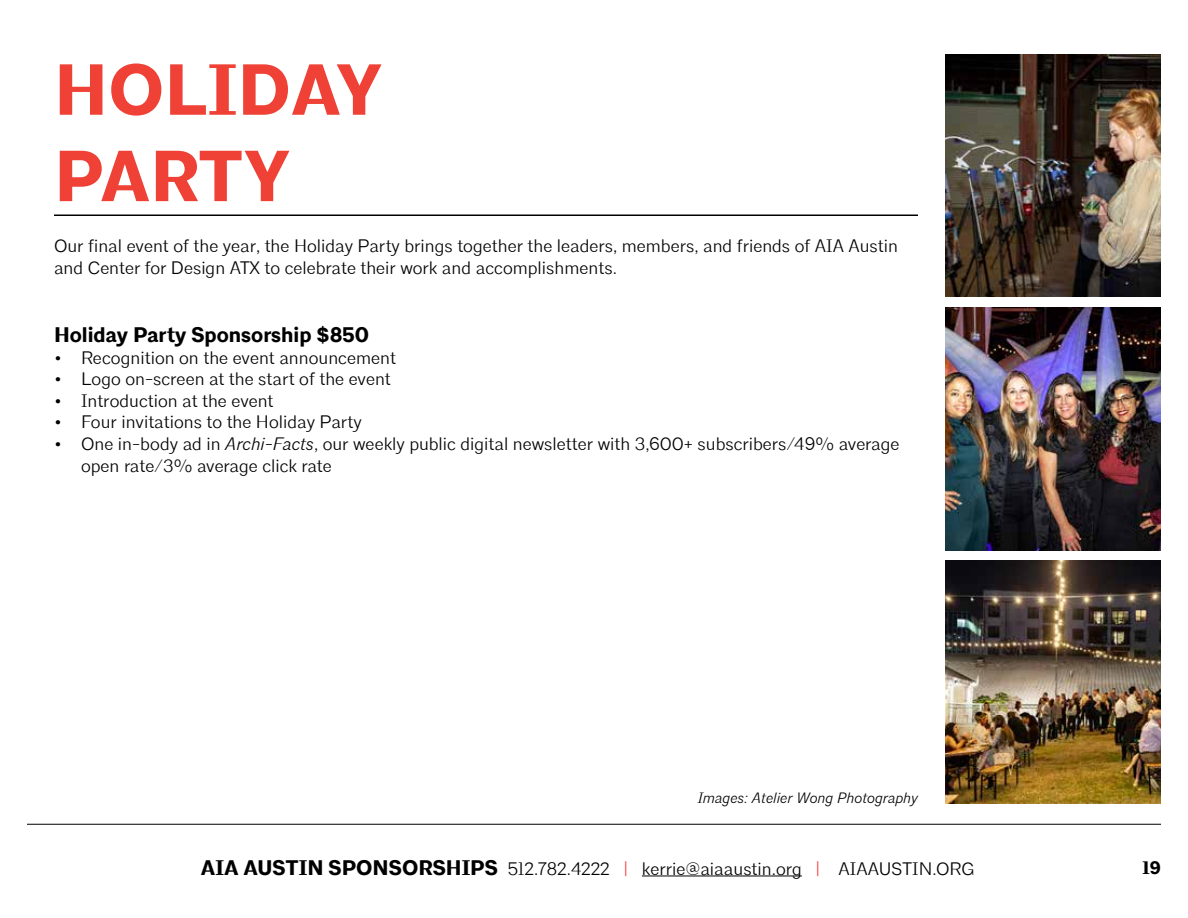
<style>
.page{position:relative;width:1188px;height:918px;background:#fff}
.page>*{position:absolute;margin:0;border:0;box-sizing:border-box;transform-origin:0 0}
.t1{font:700 72px/86.4px "Architype";color:#ef4135}
.t2{font:700 21px "Architype";color:#000}
.t3{font:300 18px/21.6px "Architype";color:#000}
.t4{font:700 18px "Architype";color:#000}
.t5{font:italic 300 15px "Architype";color:#000}
.s1{font-style:italic}
.s2{font-weight:700;font-size:21px}
.s3{color:#ef4135}
</style>
<div class="page">
<hr style="left:27px;top:824px;width:1134px;height:1px;background:#000">
<hr style="left:642px;top:876px;width:160px;height:1px;background:#000">
<hr style="left:54px;top:214px;width:864px;height:2px;background:#000">
<img style="left:945px;top:54px;width:216px;height:243px">
<img style="left:945px;top:307px;width:216px;height:243px">
<img style="left:945px;top:560px;width:216px;height:243px">
<h1 class="t1" style="left:54px;top:49px;width:330px">HOLIDAY<br>PARTY</h1>
<p class="t3" style="left:54px;top:235px;width:846px">Our final event of the year, the Holiday Party brings together the leaders, members, and friends of AIA Austin and Center for Design ATX to celebrate their work and accomplishments.</p>
<p class="t2" style="left:54px;top:322px;width:317px">Holiday Party Sponsorship $850</p>
<p class="t3" style="left:54px;top:347px;width:344px">• Recognition on the event announcement</p>
<p class="t3" style="left:54px;top:369px;width:338px">• Logo on-screen at the start of the event</p>
<p class="t3" style="left:54px;top:390px;width:221px">• Introduction at the event</p>
<p class="t3" style="left:54px;top:412px;width:309px">• Four invitations to the Holiday Party</p>
<p class="t3" style="left:81px;top:433px;width:820px;text-indent:-27px">• One in-body ad in <span class="s1">Archi-Facts</span>, our weekly public digital newsletter with 3,600+ subscribers/49% average open rate/3% average click rate</p>
<p class="t5" style="left:698px;top:789px;width:222px">Images: Atelier Wong Photography</p>
<p class="t3" style="left:201px;top:858px;width:775px"><span class="s2">AIA AUSTIN SPONSORSHIPS</span> 512.782.4222 <span class="s3">|</span> kerrie@aiaaustin.org <span class="s3">|</span> AIAAUSTIN.ORG</p>
<p class="t4" style="left:1143px;top:856px;width:20px">19</p>
</div>
